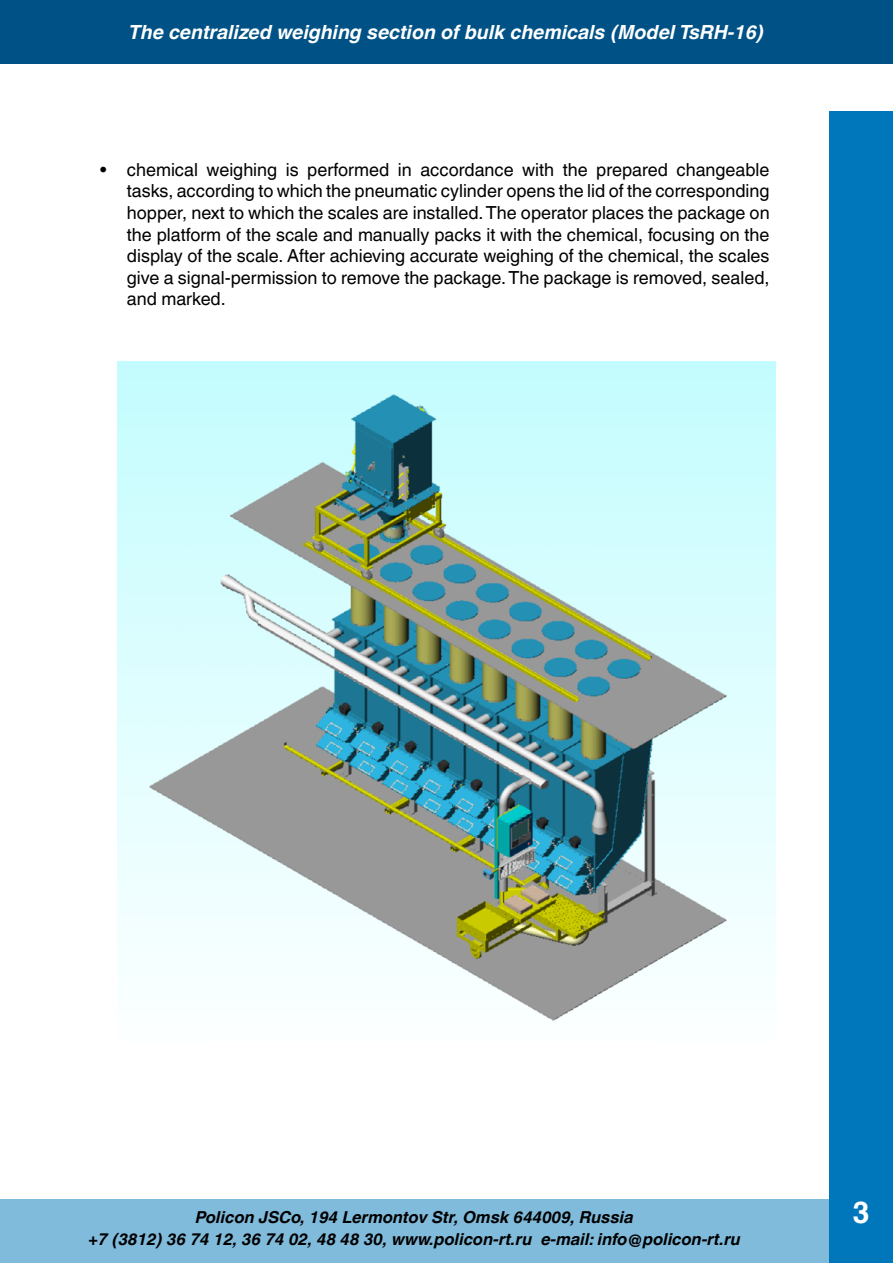
<style>
.page{position:relative;width:893px;height:1263px;background:#fff}
.page>*{position:absolute;margin:0;border:0;box-sizing:border-box;transform-origin:0 0}
.t1{font:700 30px "A1010 Helvetika";color:#fff}
.t2{font:italic 700 19.5px "Helvetica World";color:#fff}
.t3{font:18px/21.6px "Helvetica World";color:#000;text-align:justify}
.t4{font:italic 700 16.5px "Helvetica World";color:#000}
</style>
<div class="page">
<div style="left:829px;top:112px;width:64px;height:1151px;background:#0077ba"></div>
<div style="left:0;top:0;width:893px;height:63px;background:#005286"></div>
<div style="left:0;top:1199px;width:829px;height:64px;background:#80bbdc"></div>
<hr style="left:0;top:1199px;width:1px;height:64px;background:#0077ba">
<img style="left:117px;top:361px;width:659px;height:660px">
<p class="t2" style="left:129px;top:21px;width:637px">The centralized weighing section of bulk chemicals (Model TsRH-16)</p>
<p class="t3" style="left:127px;top:159px;width:644px;text-indent:-27px">• chemical weighing is performed in accordance with the prepared changeable tasks, according to which the pneumatic cylinder opens the lid of the corresponding hopper, next to which the scales are installed. The operator places the package on the platform of the scale and manually packs it with the chemical, focusing on the display of the scale. After achieving accurate weighing of the chemical, the scales give a signal-permission to remove the package. The package is removed, sealed, and marked.</p>
<p class="t4" style="left:196px;top:1207px;width:439px">Policon JSCo, 194 Lermontov Str, Omsk 644009, Russia</p>
<h1 class="t1" style="left:853px;top:1195px;width:18px">3</h1>
<p class="t4" style="left:88px;top:1229px;width:654px">+7 (3812) 36 74 12, 36 74 02, 48 48 30, www.policon-rt.ru e-mail: info@policon-rt.ru</p>
</div>
